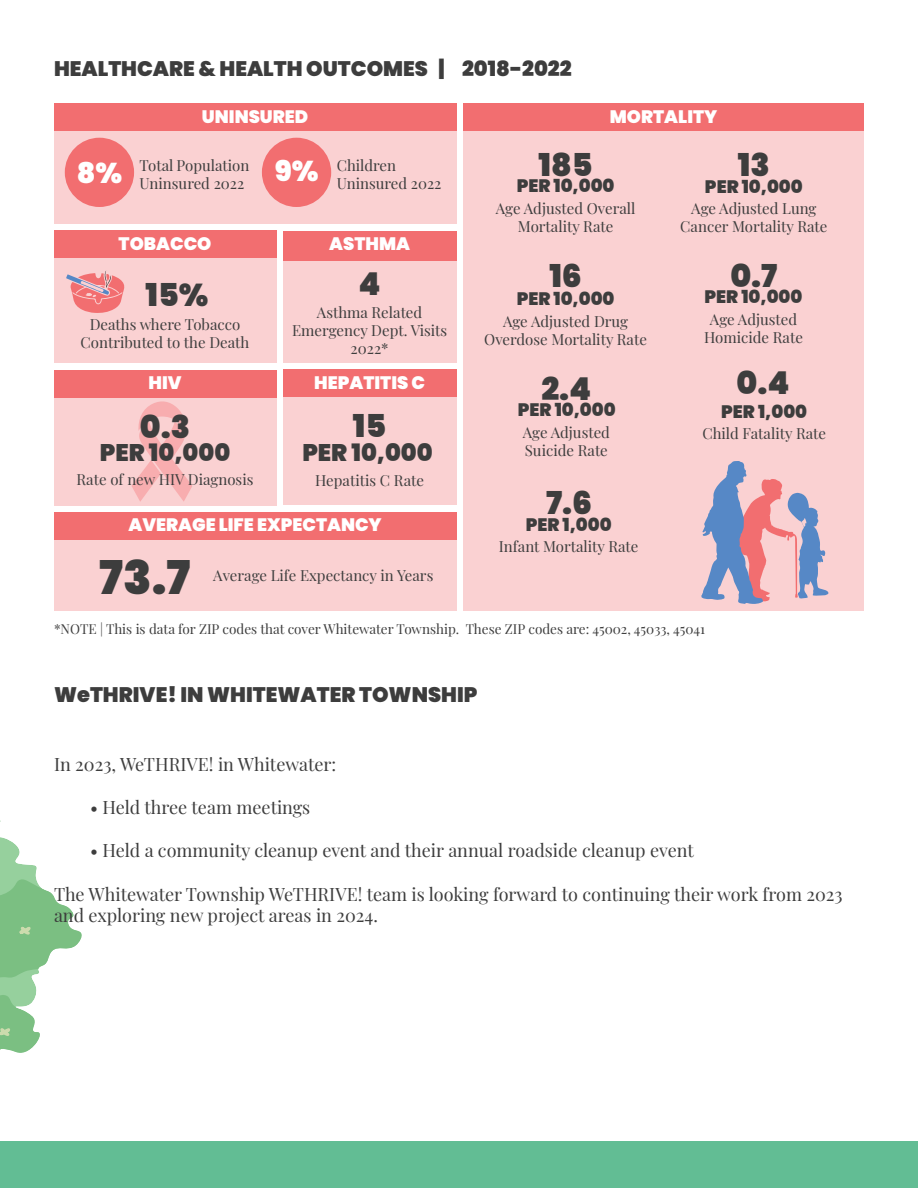
<style>
.page{position:relative;width:918px;height:1188px;background:#fff}
.page>*{position:absolute;margin:0;border:0;box-sizing:border-box;transform-origin:0 0}
.Extra_Large_Gray_Font{font:900 46.5px "Poppins";color:#3d3d3d}
.Large_Gray_Font{font:900 31.5px "Poppins";color:#3d3d3d}
.Extra_Large_Gray_Font-2{font:900 31.5px "Poppins";color:#3d3d3d}
.Large_White_Font_2{font:900 28.5px "Poppins";color:#fff}
.Large_White_Font{font:900 24px "Poppins";color:#3d3d3d}
.Medium_White_Font{font:900 21px "Poppins";color:#3d3d3d}
.Main_Text{font:18px/21.6px "Playfair Display";color:#3d3d3d}
.t1{font:900 18px "Poppins";color:#fff}
.Large_White_Font-2{font:900 18px "Poppins";color:#3d3d3d}
.t2{font:15px/18px "Playfair Display";color:#3d3d3d;text-align:center}
.t3{font:13.5px "Playfair Display";color:#3d3d3d}
</style>
<div class="page">
<div style="left:0;top:1141px;width:918px;height:47px;background:#62bd94"></div>
<svg style="left:0;top:820px;width:82px;height:233px"></svg>
<div style="left:54px;top:104px;width:402px;height:120px;background:#fad1d2"></div>
<div style="left:54px;top:104px;width:402px;height:27px;background:#f26e70"></div>
<div style="left:65px;top:138px;width:69px;height:69px;background:#f26e70;border-radius:50%"></div>
<div style="left:262px;top:138px;width:69px;height:69px;background:#f26e70;border-radius:50%"></div>
<div style="left:54px;top:231px;width:222px;height:132px;background:#fad1d2"></div>
<div style="left:54px;top:231px;width:222px;height:27px;background:#f26e70"></div>
<svg style="left:66px;top:271px;width:59px;height:42px"></svg>
<div style="left:283px;top:231px;width:173px;height:132px;background:#fad1d2"></div>
<div style="left:283px;top:231px;width:173px;height:30px;background:#f26e70"></div>
<div style="left:54px;top:370px;width:222px;height:135px;background:#fad1d2"></div>
<div style="left:54px;top:370px;width:222px;height:27px;background:#f26e70"></div>
<svg style="left:132px;top:401px;width:60px;height:101px"></svg>
<div style="left:283px;top:370px;width:173px;height:135px;background:#fad1d2"></div>
<div style="left:283px;top:370px;width:173px;height:27px;background:#f26e70"></div>
<div style="left:54px;top:512px;width:402px;height:99px;background:#fad1d2"></div>
<div style="left:54px;top:512px;width:402px;height:27px;background:#f26e70"></div>
<div style="left:463px;top:104px;width:401px;height:507px;background:#fad1d2"></div>
<div style="left:463px;top:104px;width:401px;height:27px;background:#f26e70"></div>
<svg style="left:701px;top:461px;width:127px;height:143px"></svg>
<p class="Medium_White_Font" style="left:54px;top:57px;width:519px">HEALTHCARE &amp; HEALTH OUTCOMES | 2018-2022</p>
<p class="t1" style="left:202px;top:106px;width:108px">UNINSURED</p>
<p class="t2" style="left:140px;top:156px;width:111px;text-align:left">Total Population<br>Uninsured 2022</p>
<p class="t2" style="left:337px;top:156px;width:61px">Children</p>
<p class="Large_White_Font_2" style="left:77px;top:156px;width:47px">8%</p>
<p class="Large_White_Font_2" style="left:275px;top:155px;width:45px">9%</p>
<p class="t2" style="left:337px;top:174px;width:106px">Uninsured 2022</p>
<p class="t1" style="left:119px;top:233px;width:94px">TOBACCO</p>
<p class="t1" style="left:329px;top:233px;width:82px">ASTHMA</p>
<p class="Large_Gray_Font" style="left:146px;top:277px;width:64px">15%</p>
<p class="t2" style="left:81px;top:314px;width:170px">Deaths where Tobacco<br>Contributed to the Death</p>
<p class="Large_Gray_Font" style="left:359px;top:266px;width:24px">4</p>
<p class="t2" style="left:292px;top:302px;width:157px">Asthma Related<br>Emergency Dept. Visits<br>2022*</p>
<p class="t1" style="left:148px;top:372px;width:35px">HIV</p>
<p class="t1" style="left:314px;top:372px;width:112px">HEPATITIS C</p>
<p class="Large_Gray_Font" style="left:140px;top:409px;width:52px">0.3</p>
<p class="Large_Gray_Font" style="left:353px;top:408px;width:35px">15</p>
<p class="Large_White_Font" style="left:100px;top:439px;width:132px">PER 10,000</p>
<p class="Large_White_Font" style="left:302px;top:439px;width:132px">PER 10,000</p>
<p class="t2" style="left:77px;top:469px;width:178px">Rate of new HIV Diagnosis</p>
<p class="t2" style="left:315px;top:470px;width:110px">Hepatitis C Rate</p>
<p class="t1" style="left:129px;top:515px;width:255px">AVERAGE LIFE EXPECTANCY</p>
<p class="t2" style="left:213px;top:566px;width:222px">Average Life Expectancy in Years</p>
<p class="Extra_Large_Gray_Font" style="left:99px;top:551px;width:93px">73.7</p>
<p class="t1" style="left:610px;top:106px;width:109px">MORTALITY</p>
<p class="Large_Gray_Font" style="left:539px;top:146px;width:56px">185</p>
<p class="Large_White_Font-2" style="left:517px;top:176px;width:99px">PER 10,000</p>
<p class="t2" style="left:496px;top:198px;width:141px">Age Adjusted Overall<br>Mortality Rate</p>
<p class="Large_Gray_Font" style="left:549px;top:257px;width:34px">16</p>
<p class="Large_White_Font-2" style="left:517px;top:288px;width:99px">PER 10,000</p>
<p class="t2" style="left:484px;top:311px;width:164px">Age Adjusted Drug<br>Overdose Mortality Rate</p>
<p class="Large_Gray_Font" style="left:541px;top:370px;width:52px">2.4</p>
<p class="Large_White_Font-2" style="left:518px;top:399px;width:99px">PER 10,000</p>
<p class="t2" style="left:523px;top:422px;width:89px">Age Adjusted</p>
<p class="t2" style="left:525px;top:440px;width:85px">Suicide Rate</p>
<p class="Large_Gray_Font" style="left:546px;top:485px;width:48px">7.6</p>
<p class="Large_White_Font-2" style="left:526px;top:514px;width:87px">PER 1,000</p>
<p class="t2" style="left:499px;top:537px;width:141px">Infant Mortality Rate</p>
<p class="Large_Gray_Font" style="left:738px;top:146px;width:33px">13</p>
<p class="Large_White_Font-2" style="left:705px;top:176px;width:99px">PER 10,000</p>
<p class="t2" style="left:680px;top:198px;width:149px">Age Adjusted Lung<br>Cancer Mortality Rate</p>
<p class="Large_Gray_Font" style="left:730px;top:257px;width:49px">0.7</p>
<p class="Large_White_Font-2" style="left:705px;top:287px;width:99px">PER 10,000</p>
<p class="t2" style="left:704px;top:309px;width:100px">Age Adjusted<br>Homicide Rate</p>
<p class="Extra_Large_Gray_Font-2" style="left:737px;top:364px;width:55px">0.4</p>
<p class="Large_White_Font-2" style="left:721px;top:401px;width:87px">PER 1,000</p>
<p class="t2" style="left:702px;top:424px;width:125px">Child Fatality Rate</p>
<p class="t3" style="left:54px;top:618px;width:653px">*NOTE | This is data for ZIP codes that cover Whitewater Township. These ZIP codes are: 45002, 45033, 45041</p>
<p class="Medium_White_Font" style="left:54px;top:683px;width:425px">WeTHRIVE! IN WHITEWATER TOWNSHIP</p>
<p class="Main_Text" style="left:54px;top:752px;width:284px">In 2023, WeTHRIVE! in Whitewater:</p>
<p class="Main_Text" style="left:90px;top:795px;width:222px">• Held three team meetings</p>
<p class="Main_Text" style="left:90px;top:838px;width:606px">• Held a community cleanup event and their annual roadside cleanup event</p>
<p class="Main_Text" style="left:54px;top:882px;width:790px">The Whitewater Township WeTHRIVE! team is looking forward to continuing their work from 2023 and exploring new project areas in 2024.</p>
</div>
